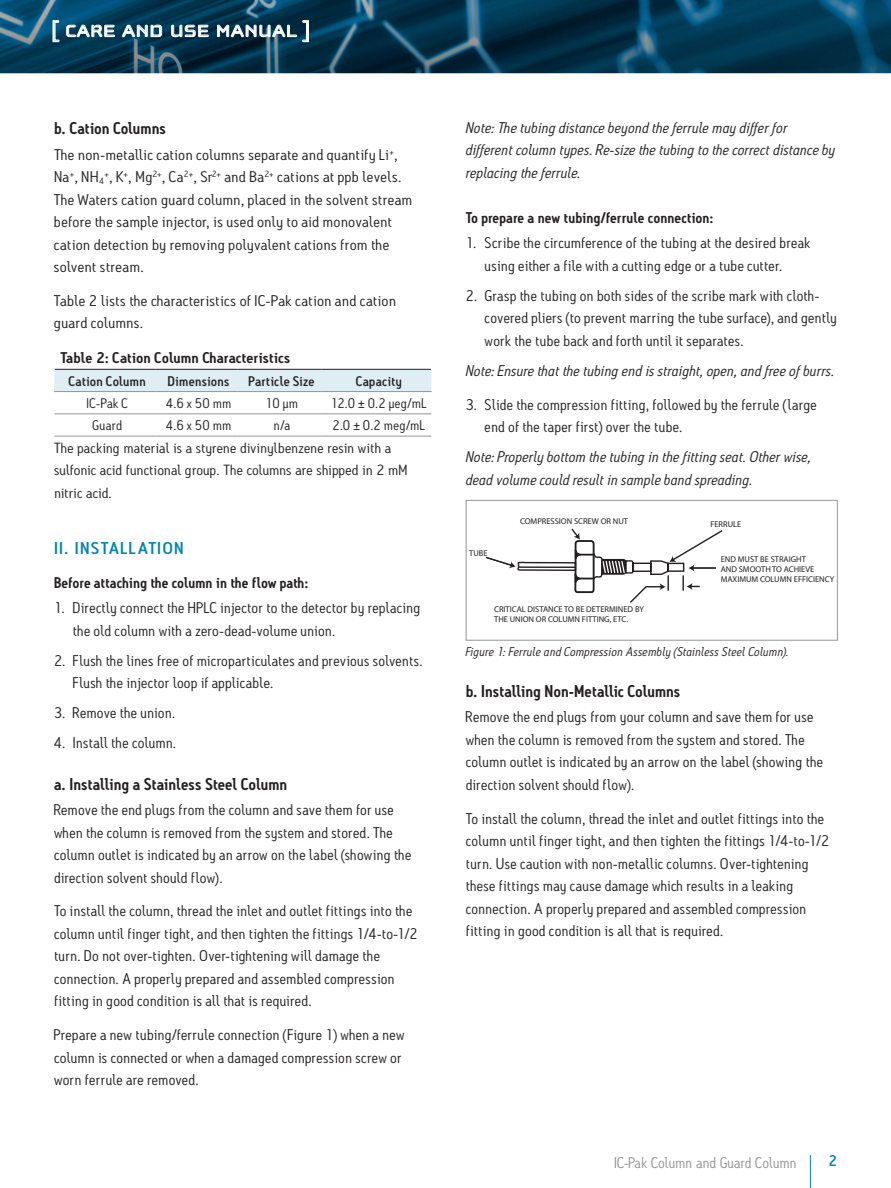
<style>
.page{position:relative;width:891px;height:1188px;background:#fff}
.page>*{position:absolute;margin:0;border:0;box-sizing:border-box;transform-origin:0 0}
.t1{font:24px "Cholla Unicase OT";letter-spacing:.01em;color:#fff;scale:1.1 1}
.t2{font:600 16.5px "Antitled OT";letter-spacing:.005em;color:#231f20}
.t3{font:16.5px "Antitled OT Medium Caps";letter-spacing:.08em;color:#0083ad;scale:1.1 1}
.t4{font:15px/22.5px "Antitled OT";letter-spacing:.02em;color:#231f20;scale:1.05 1}
.t5{font:15px/22.5px "Antitled OT";letter-spacing:.02em;color:#231f20;scale:1.1 1}
.t6{font:italic 15px/22.5px "Antitled OT";letter-spacing:.01em;color:#231f20;scale:1.05 1}
.t7{font:600 15px "Antitled OT";letter-spacing:.015em;color:#231f20}
.t8{font:600 15px "Antitled OT";letter-spacing:.015em;color:#231f20;scale:1.05 1}
.t9{font:15px "Antitled OT";letter-spacing:.01em;color:#939598;scale:1.05 1}
.t10{font:500 15px "Antitled OT";color:#0083ad;scale:1.05 1}
.t11{font:14.25px/22.5px "Antitled OT";letter-spacing:.01em;color:#231f20;scale:1.1 1}
.t12{font:13.5px "Antitled OT";letter-spacing:.03em;color:#231f20;scale:1.05 1}
.t13{font:500 13.5px "Antitled OT";letter-spacing:.02em;color:#231f20;scale:1.05 1}
.t14{font:italic 12.3px "Antitled OT";letter-spacing:.015em;color:#231f20;scale:1.05 1}
.t15{font:8.4px/10.1px "Myriad Pro";color:#231f20}
</style>
<div class="page">
<div style="left:54px;top:369px;width:377px;height:22px;background:#dfeef5"></div>
<hr style="left:55px;top:369px;width:100px;height:1px;background:#231f20">
<hr style="left:155px;top:369px;width:82px;height:1px;background:#231f20">
<hr style="left:237px;top:369px;width:85px;height:1px;background:#231f20">
<hr style="left:322px;top:369px;width:109px;height:1px;background:#231f20">
<hr style="left:54px;top:391px;width:101px;height:1px;background:#939598">
<hr style="left:155px;top:391px;width:82px;height:1px;background:#939598">
<hr style="left:237px;top:391px;width:85px;height:1px;background:#939598">
<hr style="left:322px;top:391px;width:110px;height:1px;background:#939598">
<hr style="left:54px;top:413px;width:101px;height:1px;background:#939598">
<hr style="left:155px;top:413px;width:82px;height:1px;background:#939598">
<hr style="left:237px;top:413px;width:85px;height:1px;background:#939598">
<hr style="left:322px;top:413px;width:109px;height:1px;background:#939598">
<hr style="left:54px;top:436px;width:101px;height:1px;background:#939598">
<hr style="left:155px;top:436px;width:82px;height:1px;background:#939598">
<hr style="left:237px;top:436px;width:85px;height:1px;background:#939598">
<hr style="left:322px;top:436px;width:109px;height:1px;background:#939598">
<svg style="left:485px;top:528px;width:238px;height:75px"></svg>
<hr style="left:519px;top:566px;width:56px;height:2px;background:#231f20">
<div style="left:466px;top:500px;width:372px;height:141px;border:1px solid #939598"></div>
<hr style="left:810px;top:1155px;width:1px;height:33px;background:#0083ad">
<img style="left:0;top:0;width:891px;height:73px">
<svg style="left:53px;top:20px;width:6px;height:22px"></svg>
<svg style="left:67px;top:25px;width:48px;height:12px"></svg>
<svg style="left:122px;top:25px;width:40px;height:12px"></svg>
<svg style="left:172px;top:25px;width:36px;height:12px"></svg>
<svg style="left:217px;top:20px;width:92px;height:22px;background:#36596b"></svg>
<h1 class="t1" style="left:51px;top:16px;width:238px">[ CARE AND USE MANUAL ]</h1>
<p class="t2" style="left:54px;top:118px;width:113px">b. Cation Columns</p>
<p class="t5" style="left:54px;top:143px;width:327px">The non-metallic cation columns separate and quantify Li<sup>+</sup>, Na<sup>+</sup>, NH<sub>4</sub><sup>+</sup>, K<sup>+</sup>, Mg<sup>2+</sup>, Ca<sup>2+</sup>, Sr<sup>2+</sup> and Ba<sup>2+</sup> cations at ppb levels.<br>The Waters cation guard column, placed in the solvent stream before the sample injector, is used only to aid monovalent cation detection by removing polyvalent cations from the solvent stream.</p>
<p class="t5" style="left:54px;top:289px;width:312px">Table 2 lists the characteristics of IC-Pak cation and cation guard columns.</p>
<p class="t8" style="left:60px;top:349px;width:220px">Table 2: Cation Column Characteristics</p>
<p class="t13" style="left:68px;top:373px;width:75px">Cation Column</p>
<p class="t13" style="left:168px;top:373px;width:60px">Dimensions</p>
<p class="t13" style="left:249px;top:373px;width:64px">Particle Size</p>
<p class="t13" style="left:356px;top:373px;width:45px">Capacity</p>
<p class="t12" style="left:86px;top:395px;width:41px">IC-Pak C</p>
<p class="t12" style="left:166px;top:395px;width:64px">4.6 x 50 mm</p>
<p class="t12" style="left:266px;top:395px;width:32px">10 µm</p>
<p class="t12" style="left:331px;top:395px;width:93px">12.0 ± 0.2 µeg/mL</p>
<p class="t12" style="left:92px;top:417px;width:30px">Guard</p>
<p class="t12" style="left:166px;top:417px;width:64px">4.6 x 50 mm</p>
<p class="t12" style="left:274px;top:417px;width:17px">n/a</p>
<p class="t12" style="left:333px;top:417px;width:89px">2.0 ± 0.2 meg/mL</p>
<p class="t11" style="left:54px;top:437px;width:323px">The packing material is a styrene divinylbenzene resin with a sulfonic acid functional group. The columns are shipped in 2 mM nitric acid.</p>
<p class="t3" style="left:54px;top:538px;width:119px">II. INSTALLATION</p>
<p class="t7" style="left:54px;top:573px;width:256px">Before attaching the column in the flow path:</p>
<p class="t4" style="left:73px;top:597px;width:332px;text-indent:-19px">1. Directly connect the HPLC injector to the detector by replacing the old column with a zero-dead-volume union.</p>
<p class="t4" style="left:73px;top:649px;width:335px;text-indent:-19px">2. Flush the lines free of microparticulates and previous solvents.<br>Flush the injector loop if applicable.</p>
<p class="t4" style="left:54px;top:702px;width:117px">3. Remove the union.</p>
<p class="t4" style="left:54px;top:732px;width:118px">4. Install the column.</p>
<p class="t2" style="left:54px;top:774px;width:235px">a. Installing a Stainless Steel Column</p>
<p class="t4" style="left:54px;top:798px;width:342px">Remove the end plugs from the column and save them for use when the column is removed from the system and stored. The column outlet is indicated by an arrow on the label (showing the direction solvent should flow).</p>
<p class="t4" style="left:54px;top:900px;width:348px">To install the column, thread the inlet and outlet fittings into the column until finger tight, and then tighten the fittings 1/4-to-1/2 turn. Do not over-tighten. Over-tightening will damage the connection. A properly prepared and assembled compression fitting in good condition is all that is required.</p>
<p class="t4" style="left:54px;top:1023px;width:335px">Prepare a new tubing/ferrule connection (Figure 1) when a new column is connected or when a damaged compression screw or worn ferrule are removed.</p>
<p class="t6" style="left:466px;top:116px;width:353px">Note: The tubing distance beyond the ferrule may differ for different column types. Re-size the tubing to the correct distance by replacing the ferrule.</p>
<p class="t7" style="left:466px;top:208px;width:249px">To prepare a new tubing/ferrule connection:</p>
<p class="t4" style="left:485px;top:232px;width:312px;text-indent:-19px">1. Scribe the circumference of the tubing at the desired break using either a file with a cutting edge or a tube cutter.</p>
<p class="t4" style="left:485px;top:284px;width:337px;text-indent:-19px">2. Grasp the tubing on both sides of the scribe mark with cloth&shy;covered pliers (to prevent marring the tube surface), and gently work the tube back and forth until it separates.</p>
<p class="t6" style="left:466px;top:359px;width:353px">Note: Ensure that the tubing end is straight, open, and free of burrs.</p>
<p class="t4" style="left:485px;top:393px;width:318px;text-indent:-19px">3. Slide the compression fitting, followed by the ferrule (large end of the taper first) over the tube.</p>
<p class="t6" style="left:466px;top:445px;width:330px">Note: Properly bottom the tubing in the fitting seat. Other wise, dead volume could result in sample band spreading.</p>
<p class="t15" style="left:520px;top:516px;width:109px">COMPRESSION SCREW OR NUT</p>
<p class="t15" style="left:469px;top:548px;width:20px">TUBE</p>
<p class="t15" style="left:710px;top:519px;width:32px">FERRULE</p>
<p class="t15" style="left:721px;top:554px;width:115px">END MUST BE STRAIGHT<br>AND SMOOTH TO ACHIEVE<br>MAXIMUM COLUMN EFFICIENCY</p>
<p class="t15" style="left:494px;top:604px;width:151px">CRITICAL DISTANCE TO BE DETERMINED BY<br>THE UNION OR COLUMN FITTING, ETC.</p>
<p class="t14" style="left:466px;top:645px;width:309px">Figure 1: Ferrule and Compression Assembly (Stainless Steel Column).</p>
<p class="t2" style="left:466px;top:681px;width:216px">b. Installing Non-Metallic Columns</p>
<p class="t4" style="left:466px;top:706px;width:342px">Remove the end plugs from your column and save them for use when the column is removed from the system and stored. The column outlet is indicated by an arrow on the label (showing the direction solvent should flow).</p>
<p class="t4" style="left:466px;top:807px;width:348px">To install the column, thread the inlet and outlet fittings into the column until finger tight, and then tighten the fittings 1/4-to-1/2 turn. Use caution with non-metallic columns. Over-tightening these fittings may cause damage which results in a leaking connection. A properly prepared and assembled compression fitting in good condition is all that is required.</p>
<p class="t9" style="left:614px;top:1154px;width:175px">IC-Pak Column and Guard Column</p>
<p class="t10" style="left:829px;top:1151px;width:10px">2</p>
</div>
